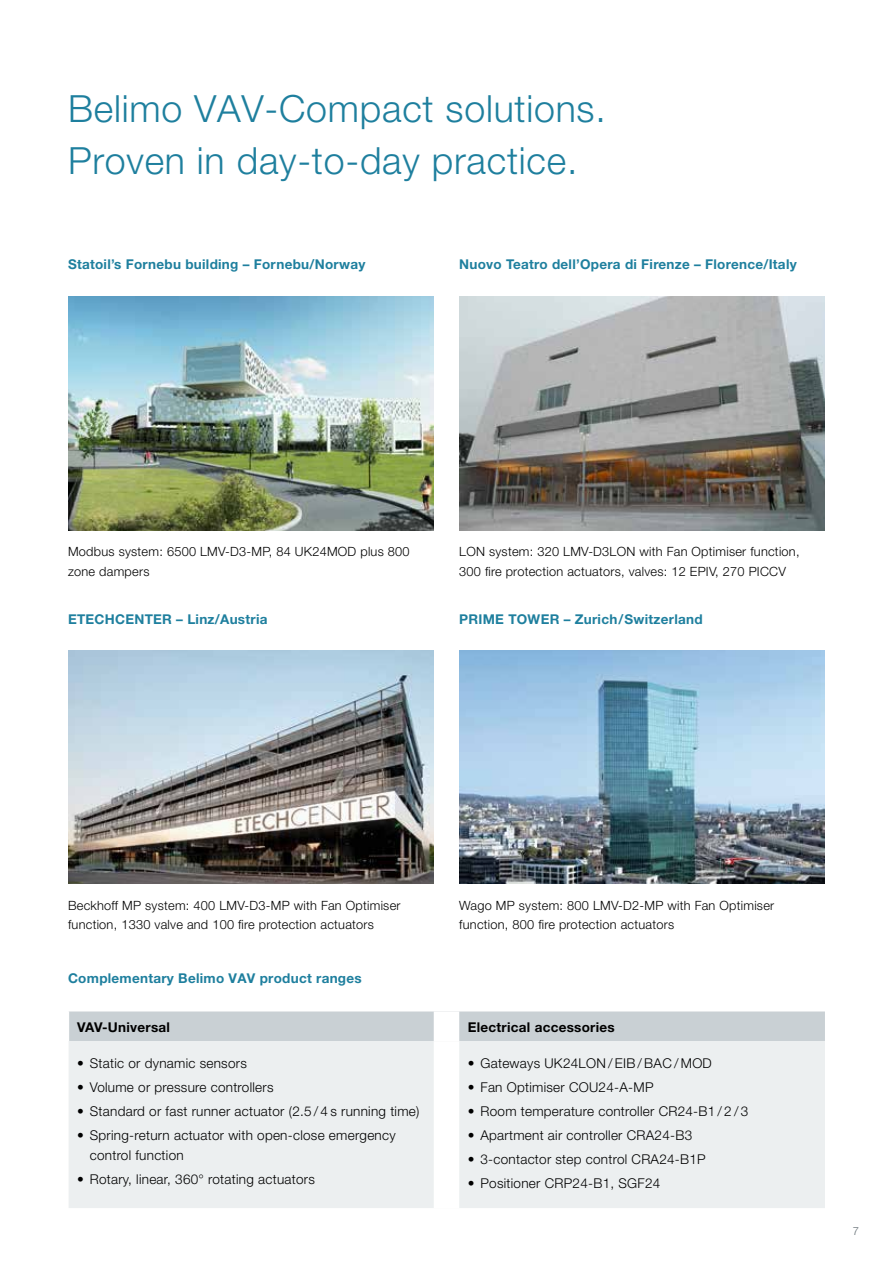
<style>
.page{position:relative;width:893px;height:1263px;background:#fff}
.page>*{position:absolute;margin:0;border:0;box-sizing:border-box;transform-origin:0 0}
.t1{font:300 37.5px/52.5px "Helvetica Neue LT Std";letter-spacing:.02em;color:#1e7f9e}
.t2{font:300 13.5px/20.2px "Helvetica Neue LT Std";letter-spacing:.02em;color:#000}
.t3{font:700 13.5px "Helvetica Neue LT Std";letter-spacing:.02em;color:#1e7f9e}
.t4{font:700 13.5px "Helvetica Neue LT Std";letter-spacing:.02em;color:#000}
.t5{font:300 12.75px/19.5px "Helvetica Neue LT Std";letter-spacing:.02em;color:#000}
.t6{font:300 11.25px "Helvetica Neue LT Std";color:#656f75}
</style>
<div class="page">
<img style="left:459px;top:650px;width:366px;height:234px">
<img style="left:68px;top:650px;width:366px;height:234px">
<img style="left:68px;top:296px;width:366px;height:234px">
<img style="left:459px;top:296px;width:366px;height:234px">
<div style="left:69px;top:1011px;width:756px;height:30px;background:#c9d0d4"></div>
<div style="left:69px;top:1041px;width:756px;height:167px;background:#eceff0"></div>
<div style="left:434px;top:1011px;width:25px;height:30px;background:#fff"></div>
<div style="left:434px;top:1041px;width:25px;height:167px;background:#fff"></div>
<h1 class="t1" style="left:68px;top:81px;width:539px">Belimo VAV-Compact solutions.<br>Proven in day-to-day practice.</h1>
<p class="t3" style="left:68px;top:256px;width:299px">Statoil’s Fornebu building – Fornebu/Norway</p>
<p class="t3" style="left:459px;top:256px;width:339px">Nuovo Teatro dell’Opera di Firenze – Florence/Italy</p>
<p class="t5" style="left:68px;top:542px;width:343px">Modbus system: 6500 LMV-D3-MP, 84 UK24MOD plus 800 zone dampers</p>
<p class="t5" style="left:459px;top:542px;width:342px">LON system: 320 LMV-D3LON with Fan Optimiser function,<br>300 fire protection actuators, valves: 12 EPIV, 270 PICCV</p>
<p class="t3" style="left:68px;top:610px;width:201px">ETECHCENTER – Linz/Austria</p>
<p class="t3" style="left:459px;top:610px;width:245px">PRIME TOWER – Zurich/Switzerland</p>
<p class="t5" style="left:68px;top:895px;width:334px">Beckhoff MP system: 400 LMV-D3-MP with Fan Optimiser function, 1330 valve and 100 fire protection actuators</p>
<p class="t5" style="left:459px;top:895px;width:316px">Wago MP system: 800 LMV-D2-MP with Fan Optimiser function, 800 fire protection actuators</p>
<p class="t3" style="left:68px;top:969px;width:295px">Complementary Belimo VAV product ranges</p>
<p class="t4" style="left:77px;top:1018px;width:95px">VAV-Universal</p>
<p class="t4" style="left:468px;top:1018px;width:149px">Electrical accessories</p>
<p class="t2" style="left:77px;top:1053px;width:171px">• Static or dynamic sensors</p>
<p class="t2" style="left:77px;top:1077px;width:198px">• Volume or pressure controllers</p>
<p class="t2" style="left:77px;top:1101px;width:344px">• Standard or fast runner actuator (2.5 / 4 s running time)</p>
<p class="t2" style="left:90px;top:1125px;width:307px;text-indent:-13px">• Spring-return actuator with open-close emergency control function</p>
<p class="t2" style="left:77px;top:1169px;width:239px">• Rotary, linear, 360° rotating actuators</p>
<p class="t2" style="left:468px;top:1053px;width:246px">• Gateways UK24LON / EIB/BAC / MOD</p>
<p class="t2" style="left:468px;top:1077px;width:187px">• Fan Optimiser COU24-A-MP</p>
<p class="t2" style="left:468px;top:1101px;width:282px">• Room temperature controller CR24-B1 / 2 / 3</p>
<p class="t2" style="left:468px;top:1125px;width:226px">• Apartment air controller CRA24-B3</p>
<p class="t2" style="left:468px;top:1149px;width:240px">• 3-contactor step control CRA24-B1P</p>
<p class="t2" style="left:468px;top:1173px;width:194px">• Positioner CRP24-B1, SGF24</p>
<p class="t6" style="left:853px;top:1224px;width:8px">7</p>
</div>
